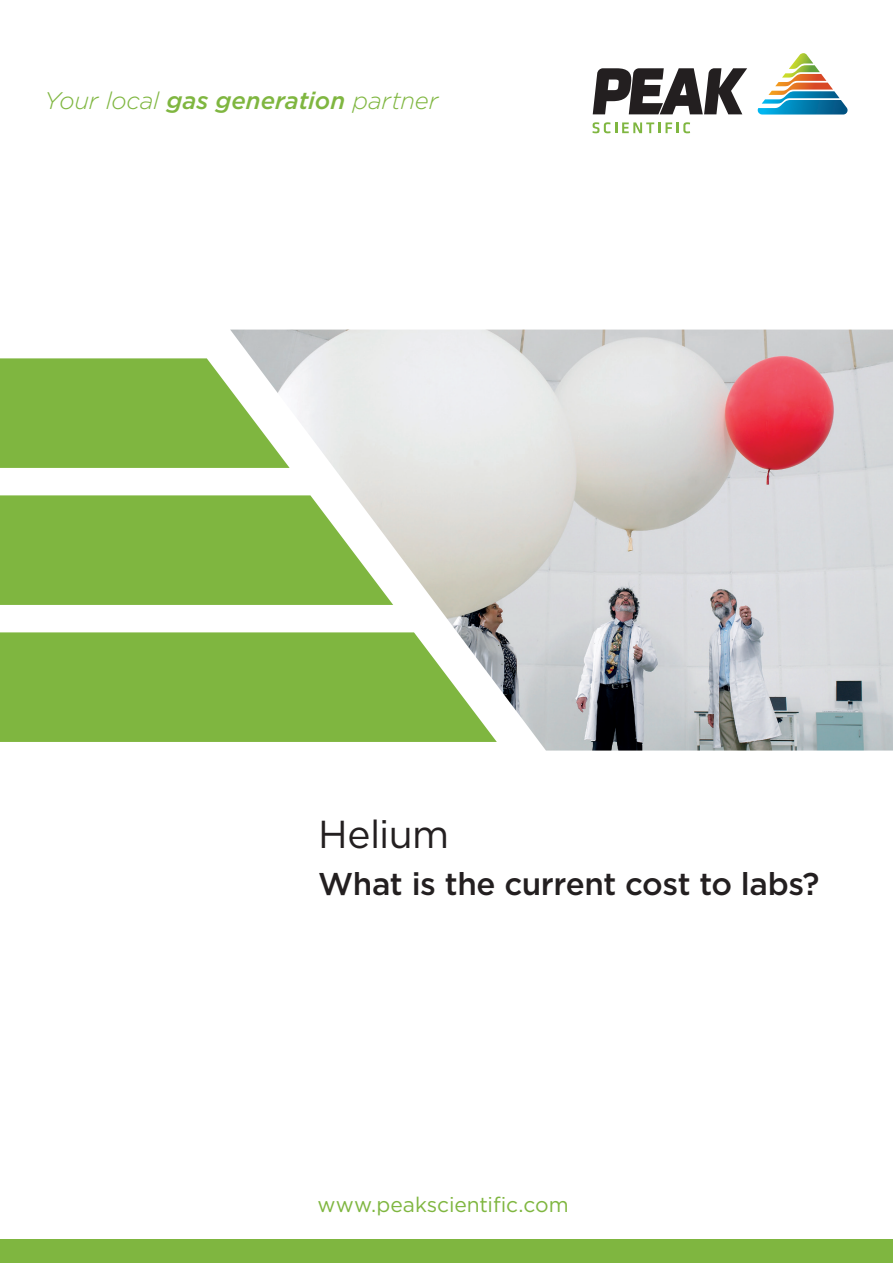
<style>
.page{position:relative;width:893px;height:1263px;background:#fff}
.page>*{position:absolute;margin:0;border:0;box-sizing:border-box;transform-origin:0 0}
.t1{font:39px "Gotham";letter-spacing:-.015em;color:#231f20}
.t2{font:500 31.5px "Gotham";letter-spacing:-.015em;color:#231f20}
.t3{font:italic 300 24px "Gotham";letter-spacing:-.01em;color:#7fb640}
.t4{font:21px "Gotham";color:#7fb640}
.s1{font-weight:500}
</style>
<div class="page">
<svg style="left:0;top:358px;width:230px;height:247px;background:#8ebe56"></svg>
<div style="left:0;top:632px;width:230px;height:110px;background:#7fb640"></div>
<svg style="left:593px;top:68px;width:154px;height:46px"></svg>
<svg style="left:592px;top:122px;width:98px;height:11px"></svg>
<svg style="left:758px;top:53px;width:89px;height:62px"></svg>
<img style="left:230px;top:330px;width:663px;height:420px">
<div style="left:0;top:1239px;width:893px;height:24px;background:#7fb640"></div>
<p class="t3" style="left:45px;top:86px;width:395px">Your local <span class="s1">gas generation</span> partner</p>
<h1 class="t1" style="left:318px;top:811px;width:132px">Helium</h1>
<h2 class="t2" style="left:318px;top:865px;width:503px">What is the current cost to labs?</h2>
<p class="t4" style="left:317px;top:1191px;width:253px">www.peakscientific.com</p>
</div>
